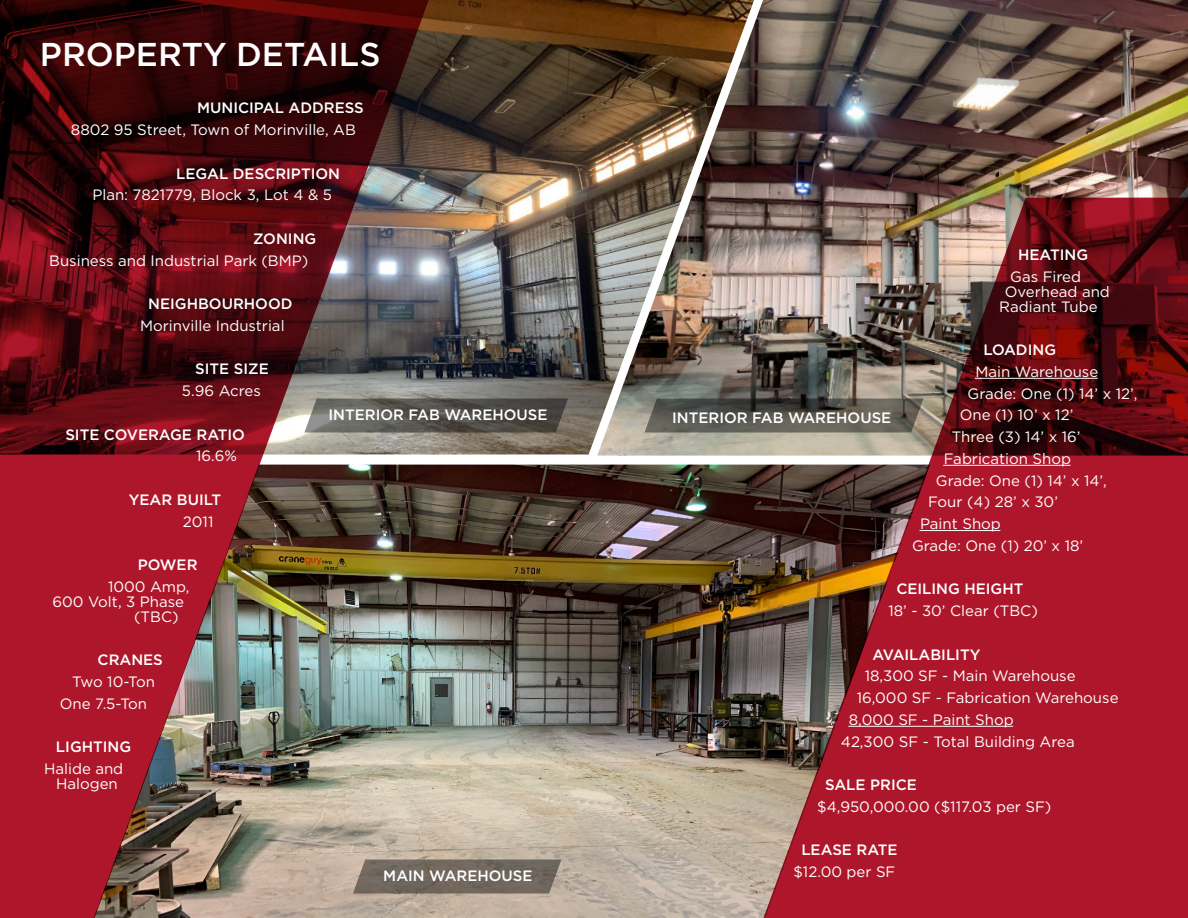
<style>
.page{position:relative;width:1188px;height:918px;background:#fff}
.page>*{position:absolute;margin:0;border:0;box-sizing:border-box;transform-origin:0 0}
.t1{font:500 33px "Gotham";color:#fff}
.Body_Text_-_Bullet{font:15px/15px "Gotham";color:#fff;text-align:center}
.Body_Text_-_Bullet-2{font:500 15px "Gotham";color:#fff}
.Body_Text{font:500 15px "Gotham";color:#fff}
</style>
<div class="page">
<img style="left:438px;top:0;width:159px;height:454px">
<img style="left:597px;top:0;width:591px;height:456px">
<img style="left:438px;top:465px;width:316px;height:453px">
<img style="left:0;top:0;width:438px;height:918px">
<img style="left:754px;top:198px;width:434px;height:720px">
<hr style="left:975px;top:378px;width:123px;height:1px;background:#fff">
<hr style="left:943px;top:465px;width:128px;height:1px;background:#fff">
<hr style="left:920px;top:530px;width:80px;height:1px;background:#fff">
<hr style="left:848px;top:726px;width:165px;height:1px;background:#fff">
<svg style="left:353px;top:860px;width:208px;height:34px"></svg>
<svg style="left:645px;top:399px;width:279px;height:34px"></svg>
<svg style="left:304px;top:399px;width:264px;height:34px"></svg>
<p class="t1" style="left:40px;top:33px;width:342px">PROPERTY DETAILS</p>
<p class="Body_Text_-_Bullet-2" style="left:197px;top:98px;width:168px">MUNICIPAL ADDRESS</p>
<p class="Body_Text_-_Bullet" style="left:71px;top:122px;width:286px">8802 95 Street, Town of Morinville, AB</p>
<p class="Body_Text_-_Bullet-2" style="left:176px;top:164px;width:165px">LEGAL DESCRIPTION</p>
<p class="Body_Text_-_Bullet" style="left:92px;top:187px;width:241px">Plan: 7821779, Block 3, Lot 4 &amp; 5</p>
<p class="Body_Text_-_Bullet-2" style="left:253px;top:229px;width:64px">ZONING</p>
<p class="Body_Text_-_Bullet" style="left:49px;top:252px;width:261px">Business and Industrial Park (BMP)</p>
<p class="Body_Text_-_Bullet-2" style="left:148px;top:294px;width:146px">NEIGHBOURHOOD</p>
<p class="Body_Text_-_Bullet" style="left:140px;top:318px;width:146px">Morinville Industrial</p>
<p class="Body_Text_-_Bullet-2" style="left:195px;top:359px;width:75px">SITE SIZE</p>
<p class="Body_Text_-_Bullet" style="left:182px;top:383px;width:80px">5.96 Acres</p>
<p class="Body_Text_-_Bullet-2" style="left:65px;top:425px;width:181px">SITE COVERAGE RATIO</p>
<p class="Body_Text_-_Bullet" style="left:196px;top:448px;width:42px">16.6%</p>
<p class="Body_Text_-_Bullet-2" style="left:129px;top:490px;width:94px">YEAR BUILT</p>
<p class="Body_Text_-_Bullet" style="left:183px;top:513px;width:32px">2011</p>
<p class="Body_Text_-_Bullet-2" style="left:138px;top:555px;width:61px">POWER</p>
<p class="Body_Text_-_Bullet" style="left:108px;top:579px;width:83px">1000 Amp,</p>
<p class="Body_Text_-_Bullet" style="left:52px;top:594px;width:133px">600 Volt, 3 Phase</p>
<p class="Body_Text_-_Bullet" style="left:134px;top:609px;width:46px">(TBC)</p>
<p class="Body_Text_-_Bullet-2" style="left:98px;top:650px;width:67px">CRANES</p>
<p class="Body_Text_-_Bullet" style="left:72px;top:674px;width:84px">Two 10-Ton</p>
<p class="Body_Text_-_Bullet" style="left:60px;top:696px;width:89px">One 7.5-Ton</p>
<p class="Body_Text_-_Bullet-2" style="left:56px;top:737px;width:77px">LIGHTING</p>
<p class="Body_Text_-_Bullet" style="left:44px;top:761px;width:81px">Halide and<br>Halogen</p>
<p class="Body_Text_-_Bullet-2" style="left:1018px;top:245px;width:72px">HEATING</p>
<p class="Body_Text_-_Bullet" style="left:1010px;top:268px;width:72px">Gas Fired</p>
<p class="Body_Text_-_Bullet" style="left:1005px;top:283px;width:107px">Overhead and</p>
<p class="Body_Text_-_Bullet" style="left:999px;top:298px;width:100px">Radiant Tube</p>
<p class="Body_Text_-_Bullet-2" style="left:983px;top:340px;width:74px">LOADING</p>
<p class="Body_Text_-_Bullet" style="left:976px;top:364px;width:124px">Main Warehouse</p>
<p class="Body_Text_-_Bullet" style="left:968px;top:385px;width:171px">Grade: One (1) 14’ x 12’,</p>
<p class="Body_Text_-_Bullet" style="left:960px;top:407px;width:115px">One (1) 10’ x 12’</p>
<p class="Body_Text_-_Bullet" style="left:952px;top:429px;width:130px">Three (3) 14’ x 16’</p>
<p class="Body_Text_-_Bullet" style="left:944px;top:451px;width:129px">Fabrication Shop</p>
<p class="Body_Text_-_Bullet" style="left:936px;top:472px;width:173px">Grade: One (1) 14’ x 14’,</p>
<p class="Body_Text_-_Bullet" style="left:928px;top:494px;width:132px">Four (4) 28’ x 30’</p>
<p class="Body_Text_-_Bullet" style="left:920px;top:516px;width:82px">Paint Shop</p>
<p class="Body_Text_-_Bullet" style="left:912px;top:538px;width:173px">Grade: One (1) 20’ x 18’</p>
<p class="Body_Text_-_Bullet-2" style="left:896px;top:579px;width:129px">CEILING HEIGHT</p>
<p class="Body_Text_-_Bullet" style="left:888px;top:603px;width:151px">18’ - 30’ Clear (TBC)</p>
<p class="Body_Text_-_Bullet-2" style="left:873px;top:644px;width:109px">AVAILABILITY</p>
<p class="Body_Text_-_Bullet" style="left:865px;top:668px;width:212px">18,300 SF - Main Warehouse</p>
<p class="Body_Text_-_Bullet" style="left:857px;top:690px;width:263px">16,000 SF - Fabrication Warehouse</p>
<p class="Body_Text_-_Bullet" style="left:849px;top:712px;width:166px">8,000 SF - Paint Shop</p>
<p class="Body_Text_-_Bullet" style="left:841px;top:733px;width:235px">42,300 SF - Total Building Area</p>
<p class="Body_Text_-_Bullet-2" style="left:825px;top:775px;width:93px">SALE PRICE</p>
<p class="Body_Text_-_Bullet" style="left:817px;top:799px;width:236px">$4,950,000.00 ($117.03 per SF)</p>
<p class="Body_Text_-_Bullet-2" style="left:801px;top:840px;width:98px">LEASE RATE</p>
<p class="Body_Text" style="left:329px;top:405px;width:221px">INTERIOR FAB WAREHOUSE</p>
<p class="Body_Text" style="left:672px;top:408px;width:221px">INTERIOR FAB WAREHOUSE</p>
<p class="Body_Text" style="left:383px;top:866px;width:151px">MAIN WAREHOUSE</p>
<p class="Body_Text_-_Bullet" style="left:793px;top:864px;width:104px">$12.00 per SF</p>
</div>
